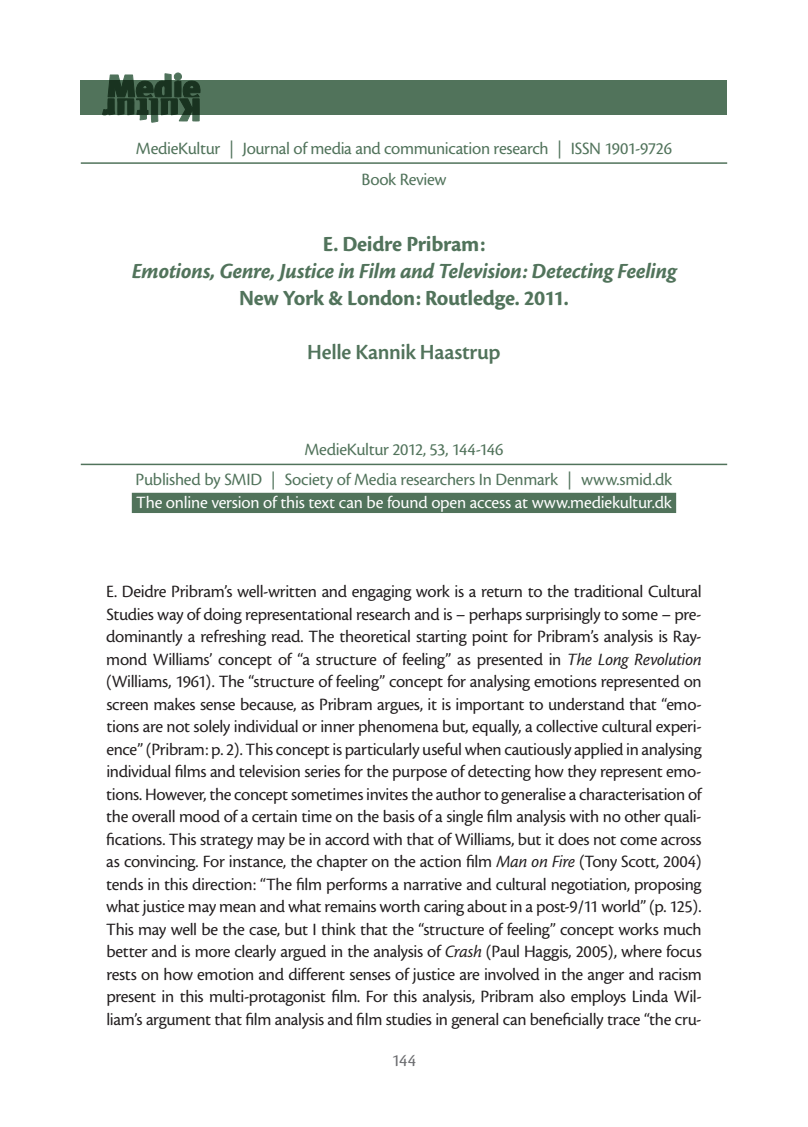
<style>
.page{position:relative;width:808px;height:1127px;background:#fff}
.page>*{position:absolute;margin:0;border:0;box-sizing:border-box;transform-origin:0 0}
.t1{font:22.5px "Cronos MM It 700 15";letter-spacing:.015em;color:#51735b}
.t2{font:22.5px "Cronos MM 700 15";letter-spacing:.005em;color:#51735b}
.t3{font:22.5px "Cronos MM 574 15";color:#51735b}
.t4{font:18px/22.5px "Cronos MM 408 12";letter-spacing:-.02em;color:#231f20;text-align:justify}
.t5{font:18px/31.2px "Cronos MM 408 12";letter-spacing:-.02em;color:#51735b;text-align:center}
.t6{font:18px "Cronos MM 408 12";letter-spacing:-.015em;color:#fff}
.t7{font:18px "Cronos MM 408 12";color:#6c6d70}
.s1{font-family:"Cronos MM It 408 12"}
</style>
<div class="page">
<hr style="left:81px;top:162px;width:646px;height:2px;background:#51735b">
<hr style="left:81px;top:464px;width:646px;height:1px;background:#51735b">
<div style="left:132px;top:493px;width:544px;height:20px;background:#51735b"></div>
<div style="left:81px;top:81px;width:646px;height:34px;background:#51735b"></div>
<svg style="left:102px;top:73px;width:98px;height:49px"></svg>
<p class="t5" style="left:136px;top:133px;width:538px">MedieKultur | Journal of media and communication research | ISSN 1901-9726<br>Book Review</p>
<p class="t2" style="left:323px;top:232px;width:163px">E. Deidre Pribram:</p>
<p class="t1" style="left:132px;top:258px;width:545px">Emotions, Genre, Justice in Film and Television: Detecting Feeling</p>
<p class="t2" style="left:239px;top:286px;width:330px">New York &amp; London: Routledge. 2011.</p>
<p class="t3" style="left:307px;top:340px;width:195px">Helle Kannik Haastrup</p>
<p class="t5" style="left:305px;top:434px;width:200px">MedieKultur 2012, 53, 144-146</p>
<p class="t5" style="left:136px;top:464px;width:538px">Published by SMID | Society of Media researchers In Denmark | www.smid.dk</p>
<p class="t6" style="left:136px;top:493px;width:537px">The online version of this text can be found open access at www.mediekultur.dk</p>
<p class="t4" style="left:106px;top:581px;width:597px">E. Deidre Pribram’s well-written and engaging work is a return to the traditional Cultural Studies way of doing representational research and is – perhaps surprisingly to some – pre&shy;dominantly a refreshing read. The theoretical starting point for Pribram’s analysis is Ray&shy;mond Williams’ concept of “a structure of feeling” as presented in <span class="s1">The Long Revolution </span>(Williams, 1961). The “structure of feeling” concept for analysing emotions represented on screen makes sense because, as Pribram argues, it is important to understand that “emo&shy;tions are not solely individual or inner phenomena but, equally, a collective cultural experi&shy;ence” (Pribram: p. 2). This concept is particularly useful when cautiously applied in analysing individual films and television series for the purpose of detecting how they represent emo&shy;tions. However, the concept sometimes invites the author to generalise a characterisation of the overall mood of a certain time on the basis of a single film analysis with no other quali&shy;fications. This strategy may be in accord with that of Williams, but it does not come across as convincing. For instance, the chapter on the action film <span class="s1">Man on Fire</span> (Tony Scott, 2004) tends in this direction: “The film performs a narrative and cultural negotiation, proposing what justice may mean and what remains worth caring about in a post-9/11 world” (p. 125).<br>This may well be the case, but I think that the “structure of feeling” concept works much better and is more clearly argued in the analysis of <span class="s1">Crash</span> (Paul Haggis, 2005), where focus rests on how emotion and different senses of justice are involved in the anger and racism present in this multi-protagonist film. For this analysis, Pribram also employs Linda Wil&shy;liam’s argument that film analysis and film studies in general can beneficially trace “the cru-</p>
<p class="t7" style="left:392px;top:1051px;width:26px">144</p>
</div>
